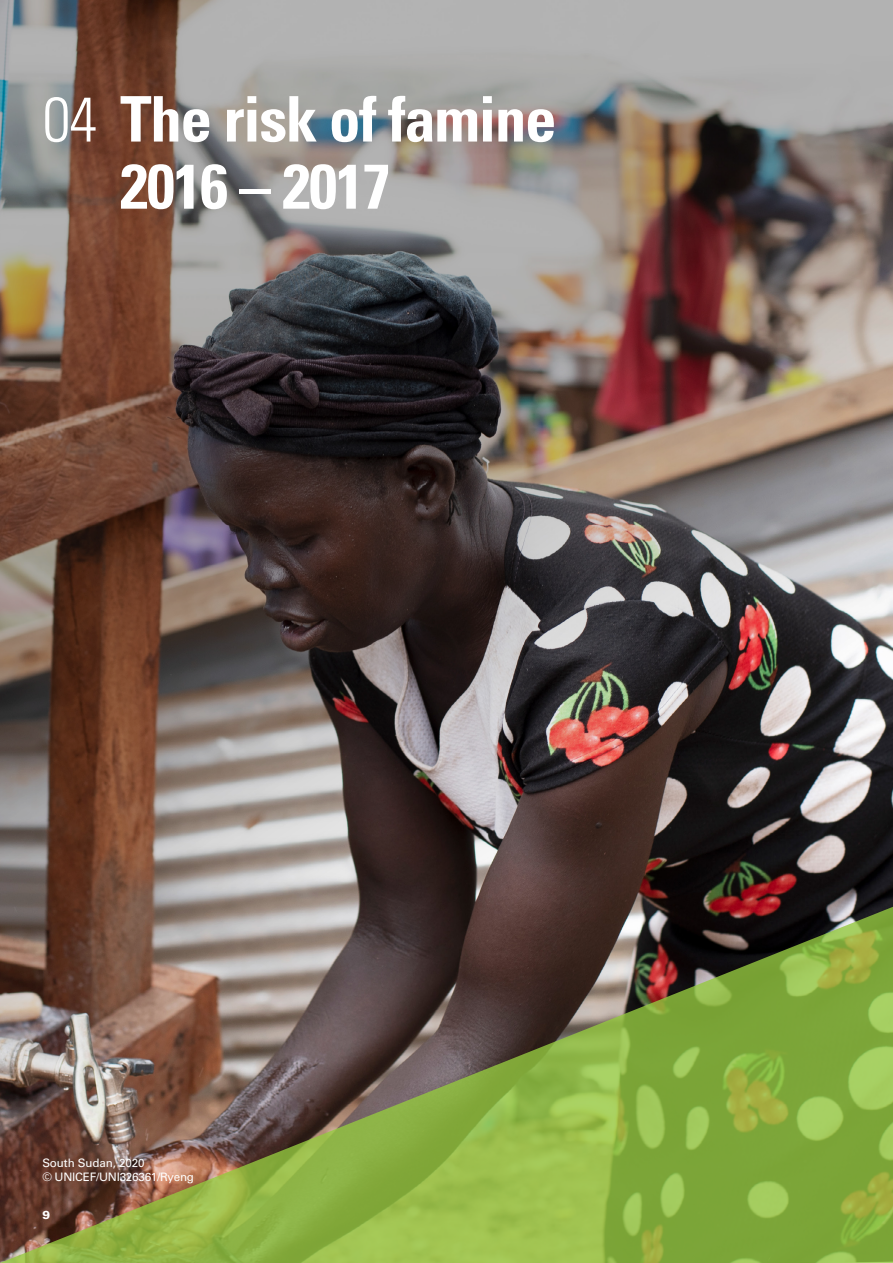
<style>
.page{position:relative;width:893px;height:1263px;background:#fff}
.page>*{position:absolute;margin:0;border:0;box-sizing:border-box;transform-origin:0 0}
.t1{font:700 condensed 62.85px/67.1px "Univers LT Std";letter-spacing:-.02em;color:#fff}
.t2{font:11.7px/14px "Univers LT Std";letter-spacing:-.02em;color:#fff}
.t3{font:900 11.55px "Univers LT Std";color:#fff}
.s1{font-weight:300}
</style>
<div class="page">
<img style="left:0;top:0;width:893px;height:1263px">
<h1 class="t1" style="left:120px;top:85px;width:438px;text-indent:-78px"><span class="s1">04</span> The risk of famine<br>2016 – 2017</h1>
<p class="t2" style="left:43px;top:1156px;width:153px">South Sudan, 2020<br>© UNICEF/UNI326361/Ryeng</p>
<p class="t3" style="left:43px;top:1207px;width:9px">9</p>
</div>
